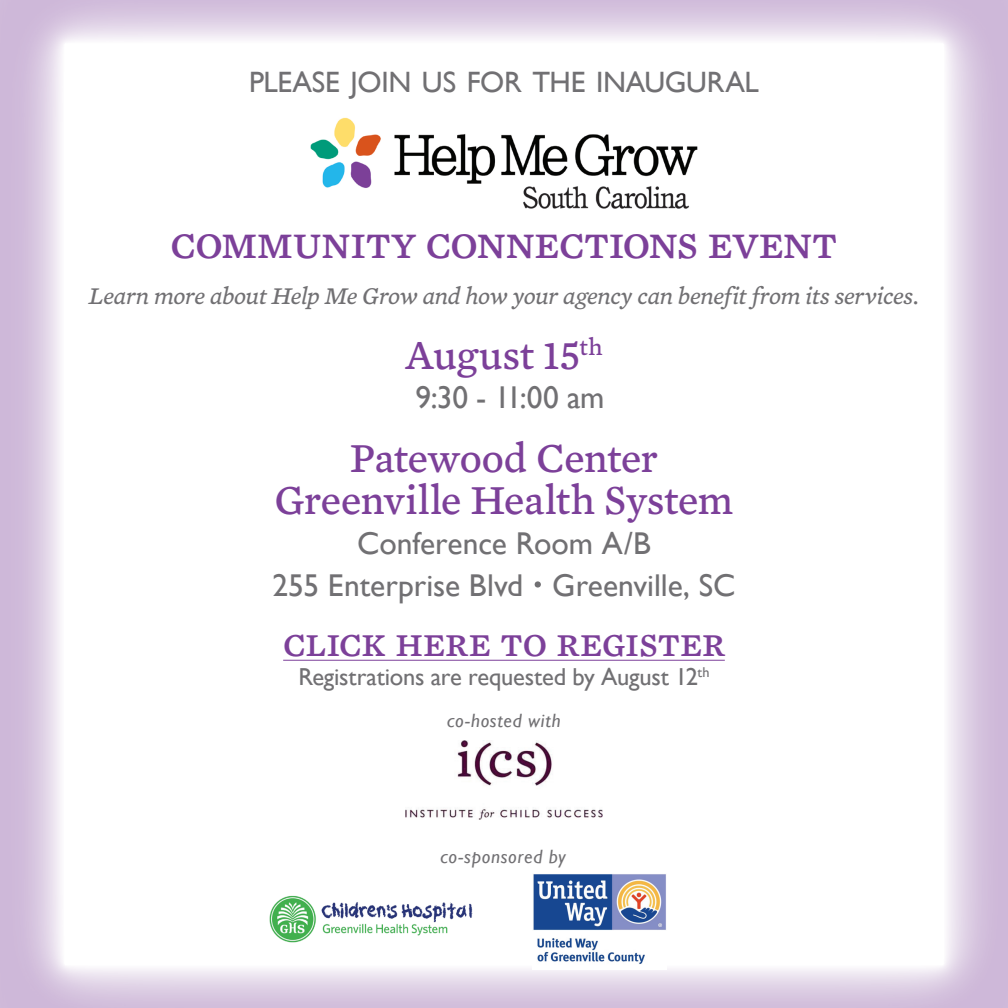
<style>
.page{position:relative;width:1008px;height:1008px;background:#fff}
.page>*{position:absolute;margin:0;border:0;box-sizing:border-box;transform-origin:0 0}
.t1{font:47.25px "Mercury Text G4 Roman SC";letter-spacing:-.015em;color:#7c4099}
.t2{font:42px/42px "Mercury Text G4";letter-spacing:-.01em;color:#7c4099;text-align:center}
.t3{font:42px "Mercury Text G4 Roman SC";letter-spacing:-.005em;color:#7c4099}
.t4{font:31.5px/42px "Gill Sans";color:#717073;text-align:center}
.t5{font:29.4px "Gill Sans";letter-spacing:-.01em;color:#717073}
.t6{font:italic 24.5px "Mercury Text G4";letter-spacing:-.015em;color:#717073}
.t7{font:24.5px "Gill Sans";letter-spacing:-.01em;color:#717073}
.t8{font:italic 19.25px "Gill Sans";letter-spacing:.035em;color:#717073}
</style>
<div class="page">
<div style="left:0;top:0;width:1008px;height:1008px;background:#231f20;opacity:.14"></div>
<img style="left:306px;top:111px;width:396px;height:109px">
<hr style="left:283px;top:660px;width:442px;height:1px;background:#7c4099">
<img style="left:261px;top:893px;width:220px;height:52px">
<img style="left:533px;top:873px;width:133px;height:97px">
<img style="left:405px;top:740px;width:198px;height:80px">
<p class="t5" style="left:249px;top:65px;width:511px">PLEASE JOIN US FOR THE INAUGURAL</p>
<h1 class="t1" style="left:170px;top:215px;width:669px">community connections event</h1>
<p class="t6" style="left:89px;top:281px;width:831px">Learn more about Help Me Grow and how your agency can benefit from its services.</p>
<h2 class="t2" style="left:406px;top:334px;width:198px">August 15<sup>th</sup></h2>
<p class="t4" style="left:415px;top:377px;width:191px">9:30 - 11:00 am</p>
<h2 class="t2" style="left:275px;top:437px;width:460px">Patewood Center<br>Greenville Health System</h2>
<p class="t4" style="left:272px;top:523px;width:465px">Conference Room A/B<br>255 Enterprise Blvd <sup>.</sup> Greenville, SC</p>
<h2 class="t3" style="left:283px;top:617px;width:443px">click here to register</h2>
<p class="t7" style="left:298px;top:663px;width:413px">Registrations are requested by August 12<sup>th</sup></p>
<p class="t8" style="left:447px;top:709px;width:115px">co-hosted with</p>
<p class="t8" style="left:441px;top:845px;width:127px">co-sponsored by</p>
</div>
